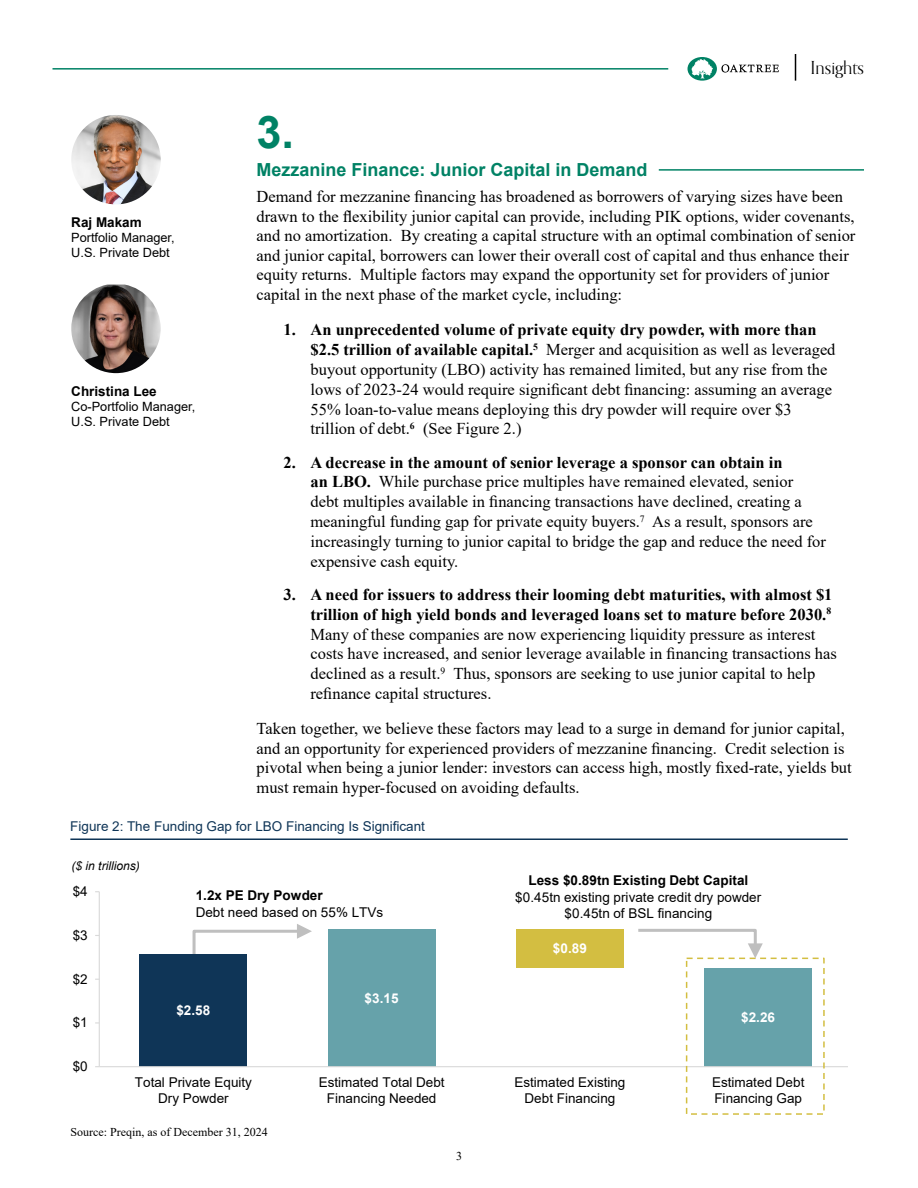
<style>
.page{position:relative;width:918px;height:1188px;background:#fff}
.page>*{position:absolute;margin:0;border:0;box-sizing:border-box;transform-origin:0 0}
.t1{font:700 45px "Arial";color:#008265}
.t2{font:700 18px "Arial";color:#008265}
.t3{font:18px "Orpheus Pro";color:#000}
.t4{font:16.5px/19.8px "Times New Roman";color:#000}
.t5{font:13.5px/15.5px "Arial";letter-spacing:.005em;color:#000;text-align:center}
.t6{font:700 13.5px "Arial";color:#000}
.t7{font:13.5px "Arial";color:#0f3557}
.t8{font:700 13.5px "Arial";letter-spacing:.005em;color:#fff}
.t9{font:12.75px/15.3px "Arial";color:#000}
.t10{font:12px "Times New Roman";color:#000}
.t11{font:italic 12px "Arial";color:#000}
.s1{font-weight:700}
</style>
<div class="page">
<svg style="left:688px;top:57px;width:91px;height:24px"></svg>
<svg style="left:795px;top:54px;width:1px;height:27px"></svg>
<hr style="left:52px;top:68px;width:616px;height:2px;background:#008265">
<img style="left:71px;top:285px;width:90px;height:88px">
<hr style="left:659px;top:169px;width:205px;height:2px;background:#008265">
<hr style="left:70px;top:838px;width:778px;height:2px;background:#0f3557">
<img style="left:71px;top:115px;width:90px;height:89px;border-radius:45px">
<svg style="left:192px;top:924px;width:120px;height:30px"></svg>
<div style="left:328px;top:929px;width:108px;height:138px;background:#66a2aa"></div>
<div style="left:704px;top:968px;width:108px;height:99px;background:#66a2aa"></div>
<div style="left:140px;top:954px;width:107px;height:113px;background:#0f3557"></div>
<div style="left:516px;top:929px;width:108px;height:39px;background:#d3be41"></div>
<hr style="left:99px;top:892px;width:1px;height:175px;background:#d9d9d9">
<hr style="left:99px;top:1066px;width:749px;height:1px;background:#d9d9d9">
<div style="left:686px;top:958px;width:139px;height:157px;border:2px dashed #d3be41"></div>
<svg style="left:638px;top:928px;width:125px;height:30px"></svg>
<p class="t6" style="left:71px;top:213px;width:72px">Raj Makam</p>
<p class="t9" style="left:71px;top:230px;width:105px">Portfolio Manager,<br>U.S. Private Debt</p>
<p class="t6" style="left:71px;top:381px;width:87px">Christina Lee</p>
<p class="t9" style="left:71px;top:399px;width:126px">Co-Portfolio Manager,<br>U.S. Private Debt</p>
<p class="t3" style="left:811px;top:56px;width:55px">Insights</p>
<h1 class="t1" style="left:256px;top:100px;width:39px">3.</h1>
<p class="t2" style="left:256px;top:157px;width:393px">Mezzanine Finance: Junior Capital in Demand</p>
<p class="t4" style="left:256px;top:187px;width:600px">Demand for mezzanine financing has broadened as borrowers of varying sizes have been drawn to the flexibility junior capital can provide, including PIK options, wider covenants, and no amortization. By creating a capital structure with an optimal combination of senior and junior capital, borrowers can lower their overall cost of capital and thus enhance their equity returns. Multiple factors may expand the opportunity set for providers of junior capital in the next phase of the market cycle, including:</p>
<p class="t4" style="left:311px;top:319px;width:527px;text-indent:-27px"><span class="s1">1. An unprecedented volume of private equity dry powder, with more than $2.5 trillion of available capital.</span><sup>5</sup> Merger and acquisition as well as leveraged buyout opportunity (LBO) activity has remained limited, but any rise from the lows of 2023-24 would require significant debt financing: assuming an average 55% loan-to-value means deploying this dry powder will require over $3 trillion of debt.<sup>6</sup> (See Figure 2.)</p>
<p class="t4" style="left:310px;top:452px;width:517px;text-indent:-27px"><span class="s1">2. A decrease in the amount of senior leverage a sponsor can obtain in<br>an LBO.</span> While purchase price multiples have remained elevated, senior<br>debt multiples available in financing transactions have declined, creating a meaningful funding gap for private equity buyers.<sup>7</sup> As a result, sponsors are increasingly turning to junior capital to bridge the gap and reduce the need for expensive cash equity.</p>
<p class="t4" style="left:310px;top:584px;width:528px;text-indent:-27px"><span class="s1">3. A need for issuers to address their looming debt maturities, with almost $1 trillion of high yield bonds and leveraged loans set to mature before 2030.</span><sup>8<br></sup>Many of these companies are now experiencing liquidity pressure as interest costs have increased, and senior leverage available in financing transactions has declined as a result.<sup>9</sup> Thus, sponsors are seeking to use junior capital to help refinance capital structures.</p>
<p class="t4" style="left:256px;top:718px;width:597px">Taken together, we believe these factors may lead to a surge in demand for junior capital, and an opportunity for experienced providers of mezzanine financing. Credit selection is pivotal when being a junior lender: investors can access high, mostly fixed-rate, yields but must remain hyper-focused on avoiding defaults.</p>
<p class="t7" style="left:70px;top:817px;width:356px">Figure 2: The Funding Gap for LBO Financing Is Significant</p>
<p class="t11" style="left:71px;top:859px;width:70px">($ in trillions)</p>
<p class="t5" style="left:73px;top:883px;width:17px">$4</p>
<p class="t5" style="left:73px;top:927px;width:17px">$3</p>
<p class="t5" style="left:73px;top:971px;width:17px">$2</p>
<p class="t5" style="left:73px;top:1015px;width:17px">$1</p>
<p class="t5" style="left:73px;top:1058px;width:17px">$0</p>
<p class="t6" style="left:196px;top:886px;width:129px">1.2x PE Dry Powder</p>
<p class="t5" style="left:196px;top:904px;width:189px">Debt need based on 55% LTVs</p>
<p class="t8" style="left:176px;top:1001px;width:35px">$2.58</p>
<p class="t8" style="left:365px;top:988px;width:35px">$3.15</p>
<p class="t6" style="left:528px;top:871px;width:221px">Less $0.89tn Existing Debt Capital</p>
<p class="t5" style="left:515px;top:889px;width:248px;line-height:16.2px">$0.45tn existing private credit dry powder $0.45tn of BSL financing</p>
<p class="t8" style="left:553px;top:939px;width:35px">$0.89</p>
<p class="t8" style="left:741px;top:1008px;width:35px">$2.26</p>
<p class="t5" style="left:135px;top:1075px;width:119px">Total Private Equity<br>Dry Powder</p>
<p class="t5" style="left:319px;top:1075px;width:127px">Estimated Total Debt<br>Financing Needed</p>
<p class="t5" style="left:514px;top:1075px;width:113px">Estimated Existing<br>Debt Financing</p>
<p class="t5" style="left:712px;top:1075px;width:94px;text-align:left">Estimated Debt<br>Financing Gap</p>
<p class="t10" style="left:70px;top:1123px;width:199px">Source: Preqin, as of December 31, 2024</p>
<p class="t10" style="left:456px;top:1148px;width:7px">3</p>
</div>
